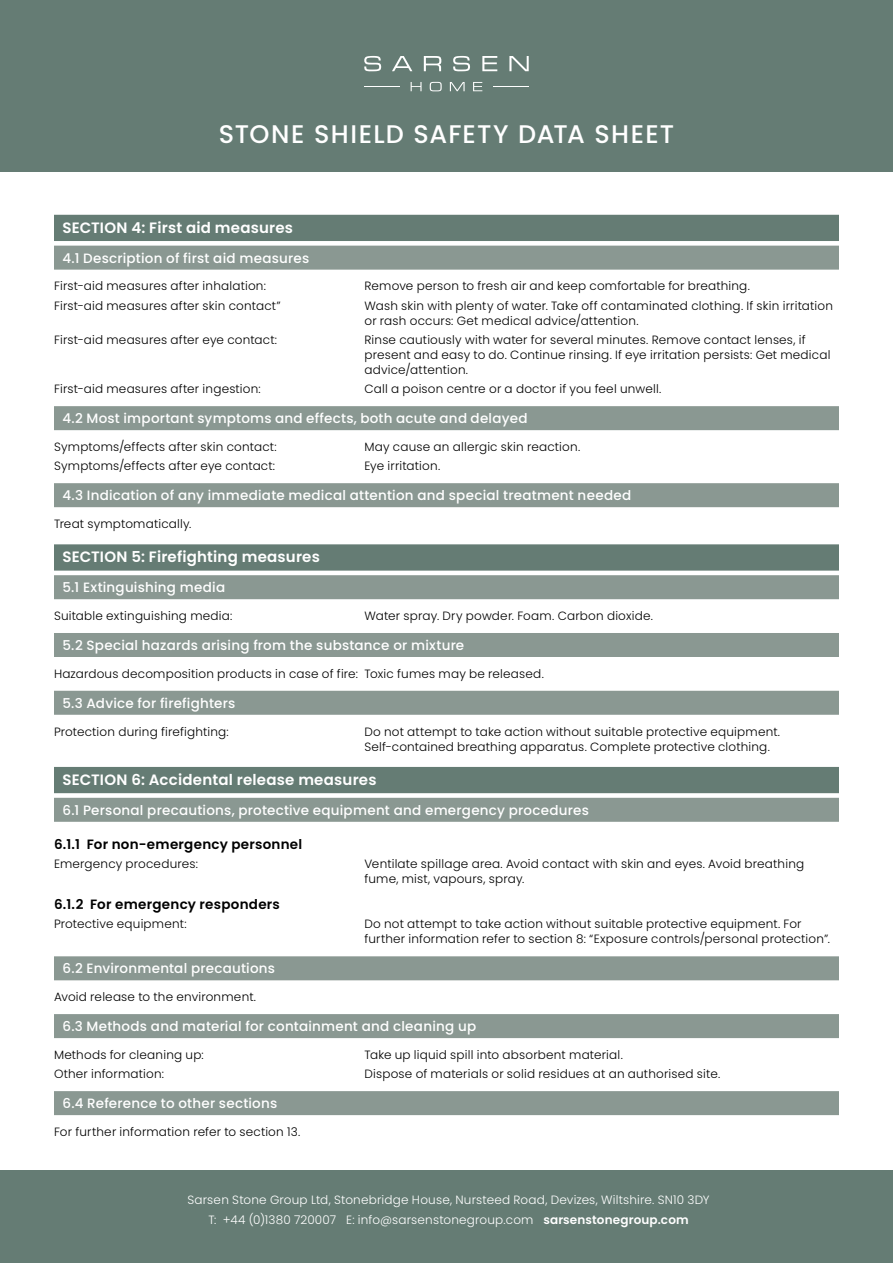
<style>
.page{position:relative;width:893px;height:1263px;background:#fff}
.page>*{position:absolute;margin:0;border:0;box-sizing:border-box;transform-origin:0 0}
.t1{font:500 25.5px "Poppins";letter-spacing:.045em;color:#fff}
.t2{font:600 15px "Poppins";letter-spacing:.015em;color:#fff}
.t3{font:500 13.5px "Poppins";letter-spacing:.015em;color:#fff}
.t4{font:600 13.5px "Poppins";letter-spacing:.02em;color:#000}
.t5{font:300 12px/15px "Poppins";letter-spacing:.015em;color:#000}
.t6{font:300 12px/19.2px "Poppins";letter-spacing:.015em;color:#fff;text-align:center}
.s1{font-weight:600}
</style>
<div class="page">
<div style="left:0;top:1170px;width:893px;height:93px;background:#657c74"></div>
<div style="left:0;top:0;width:893px;height:172px;background:#657c74"></div>
<svg style="left:364px;top:56px;width:17px;height:15px"></svg>
<svg style="left:392px;top:56px;width:20px;height:15px"></svg>
<svg style="left:424px;top:56px;width:17px;height:15px"></svg>
<svg style="left:453px;top:56px;width:17px;height:15px"></svg>
<svg style="left:482px;top:56px;width:15px;height:15px"></svg>
<svg style="left:509px;top:56px;width:20px;height:15px"></svg>
<hr style="left:364px;top:86px;width:36px;height:1px;background:#fff">
<hr style="left:493px;top:86px;width:36px;height:1px;background:#fff">
<svg style="left:411px;top:82px;width:11px;height:9px"></svg>
<svg style="left:430px;top:82px;width:12px;height:9px"></svg>
<svg style="left:450px;top:82px;width:15px;height:9px"></svg>
<svg style="left:473px;top:82px;width:9px;height:9px"></svg>
<div style="left:54px;top:215px;width:785px;height:26px;background:#657c74"></div>
<div style="left:54px;top:246px;width:785px;height:24px;background:#8a9892"></div>
<div style="left:54px;top:406px;width:785px;height:24px;background:#8a9892"></div>
<div style="left:54px;top:483px;width:785px;height:24px;background:#8a9892"></div>
<div style="left:54px;top:544px;width:785px;height:27px;background:#657c74"></div>
<div style="left:54px;top:575px;width:785px;height:24px;background:#8a9892"></div>
<div style="left:54px;top:633px;width:785px;height:24px;background:#8a9892"></div>
<div style="left:54px;top:691px;width:785px;height:24px;background:#8a9892"></div>
<div style="left:54px;top:767px;width:785px;height:26px;background:#657c74"></div>
<div style="left:54px;top:798px;width:785px;height:24px;background:#8a9892"></div>
<div style="left:54px;top:956px;width:785px;height:24px;background:#8a9892"></div>
<div style="left:54px;top:1014px;width:785px;height:24px;background:#8a9892"></div>
<div style="left:54px;top:1091px;width:785px;height:24px;background:#8a9892"></div>
<h1 class="t1" style="left:219px;top:119px;width:457px">STONE SHIELD SAFETY DATA SHEET</h1>
<p class="t2" style="left:63px;top:219px;width:232px">SECTION 4: First aid measures</p>
<p class="t3" style="left:63px;top:250px;width:248px">4.1 Description of first aid measures</p>
<p class="t5" style="left:54px;top:279px;width:213px">First-aid measures after inhalation:</p>
<p class="t5" style="left:364px;top:279px;width:387px">Remove person to fresh air and keep comfortable for breathing.</p>
<p class="t5" style="left:54px;top:298px;width:228px">First-aid measures after skin contact”</p>
<p class="t5" style="left:364px;top:298px;width:470px">Wash skin with plenty of water. Take off contaminated clothing. If skin irritation or rash occurs: Get medical advice/attention.</p>
<p class="t5" style="left:54px;top:332px;width:225px">First-aid measures after eye contact:</p>
<p class="t5" style="left:364px;top:332px;width:467px">Rinse cautiously with water for several minutes. Remove contact lenses, if present and easy to do. Continue rinsing. If eye irritation persists: Get medical advice/attention.</p>
<p class="t5" style="left:54px;top:381px;width:208px">First-aid measures after ingestion:</p>
<p class="t5" style="left:364px;top:381px;width:298px">Call a poison centre or a doctor if you feel unwell.</p>
<p class="t3" style="left:63px;top:411px;width:467px">4.2 Most important symptoms and effects, both acute and delayed</p>
<p class="t5" style="left:54px;top:439px;width:224px">Symptoms/effects after skin contact:</p>
<p class="t5" style="left:364px;top:439px;width:217px">May cause an allergic skin reaction.</p>
<p class="t5" style="left:54px;top:458px;width:223px">Symptoms/effects after eye contact:</p>
<p class="t5" style="left:364px;top:458px;width:77px">Eye irritation.</p>
<p class="t3" style="left:63px;top:488px;width:570px">4.3 Indication of any immediate medical attention and special treatment needed</p>
<p class="t5" style="left:54px;top:516px;width:139px">Treat symptomatically.</p>
<p class="t2" style="left:63px;top:548px;width:259px">SECTION 5: Firefighting measures</p>
<p class="t3" style="left:63px;top:580px;width:164px">5.1 Extinguishing media</p>
<p class="t5" style="left:54px;top:608px;width:180px">Suitable extinguishing media:</p>
<p class="t5" style="left:364px;top:608px;width:290px">Water spray. Dry powder. Foam. Carbon dioxide.</p>
<p class="t3" style="left:63px;top:637px;width:403px">5.2 Special hazards arising from the substance or mixture</p>
<p class="t5" style="left:54px;top:666px;width:491px">Hazardous decomposition products in case of fire: Toxic fumes may be released.</p>
<p class="t3" style="left:63px;top:695px;width:174px">5.3 Advice for firefighters</p>
<p class="t5" style="left:54px;top:724px;width:176px">Protection during firefighting:</p>
<p class="t5" style="left:364px;top:724px;width:417px">Do not attempt to take action without suitable protective equipment.<br>Self-contained breathing apparatus. Complete protective clothing.</p>
<p class="t2" style="left:63px;top:771px;width:316px">SECTION 6: Accidental release measures</p>
<p class="t3" style="left:63px;top:802px;width:528px">6.1 Personal precautions, protective equipment and emergency procedures</p>
<p class="t4" style="left:54px;top:836px;width:250px">6.1.1 For non-emergency personnel</p>
<p class="t5" style="left:54px;top:857px;width:145px">Emergency procedures:</p>
<p class="t5" style="left:364px;top:857px;width:441px">Ventilate spillage area. Avoid contact with skin and eyes. Avoid breathing fume, mist, vapours, spray.</p>
<p class="t4" style="left:54px;top:896px;width:227px">6.1.2 For emergency responders</p>
<p class="t5" style="left:54px;top:917px;width:134px">Protective equipment:</p>
<p class="t5" style="left:364px;top:917px;width:467px">Do not attempt to take action without suitable protective equipment. For further information refer to section 8: “Exposure controls/personal protection”.</p>
<p class="t3" style="left:63px;top:961px;width:214px">6.2 Environmental precautions</p>
<p class="t5" style="left:54px;top:989px;width:204px">Avoid release to the environment.</p>
<p class="t3" style="left:63px;top:1018px;width:415px">6.3 Methods and material for containment and cleaning up</p>
<p class="t5" style="left:54px;top:1047px;width:151px">Methods for cleaning up:</p>
<p class="t5" style="left:364px;top:1047px;width:260px">Take up liquid spill into absorbent material.</p>
<p class="t5" style="left:54px;top:1066px;width:111px">Other information:</p>
<p class="t5" style="left:364px;top:1066px;width:357px">Dispose of materials or solid residues at an authorised site.</p>
<p class="t3" style="left:63px;top:1095px;width:216px">6.4 Reference to other sections</p>
<p class="t5" style="left:54px;top:1124px;width:248px">For further information refer to section 13.</p>
<p class="t6" style="left:187px;top:1191px;width:524px">Sarsen Stone Group Ltd, Stonebridge House, Nursteed Road, Devizes, Wiltshire. SN10 3DY<br>T: +44 (0)1380 720007 E: info@sarsenstonegroup.com <span class="s1">sarsenstonegroup.com</span></p>
</div>
